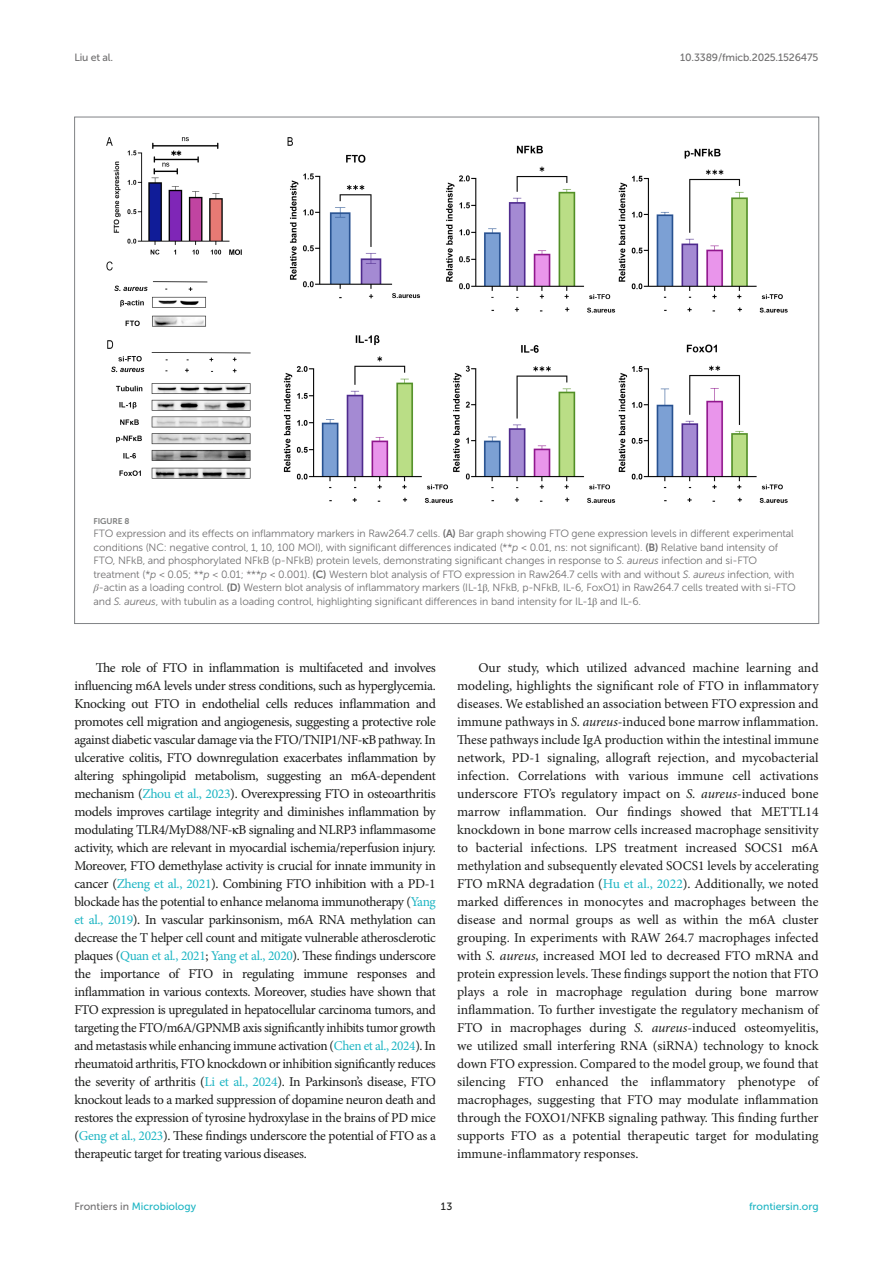
<style>
.page{position:relative;width:893px;height:1263px;background:#fff}
.page>*{position:absolute;margin:0;border:0;box-sizing:border-box;transform-origin:0 0}
.TEXT{font:13.5px/18px "Minion Pro";letter-spacing:-.02em;color:#1b1c1b;text-align:justify}
.FIG_LEG{font:10.5px/13.5px "Museo Sans 300";letter-spacing:-.01em;color:#706f70}
.t1{font:10.5px "Museo Sans 500";color:#1db5c3}
.t2{font:10.5px "Museo Sans 500";letter-spacing:-.015em;color:#706f70}
.t3{font:10.5px "Museo Sans 500";color:#1b1c1b}
.FIG_HD{font:8.25px "Museo Sans 700";letter-spacing:-.01em;color:#7e7f7f}
.s1{font-family:"Museo Sans 700"}
.s2{font-style:italic}
.s3{font-family:"STIX General";font-style:italic}
.s4{font-family:"STIX General"}
.s5{color:#1db5c3}
.s6{color:#706f70}
</style>
<div class="page">
<img style="left:106px;top:137px;width:682px;height:366px">
<p class="t2" style="left:74px;top:51px;width:40px">Liu et al.</p>
<p class="t2" style="left:680px;top:51px;width:140px">10.3389/fmicb.2025.1526475</p>
<p class="FIG_HD" style="left:94px;top:516px;width:37px">FIGURE 8</p>
<p class="FIG_LEG" style="left:94px;top:527px;width:704px">FTO expression and its effects on inflammatory markers in Raw264.7 cells. <span class="s1">(A)</span> Bar graph showing FTO gene expression levels in different experimental conditions (NC: negative control, 1, 10, 100 MOI), with significant differences indicated (**<span class="s2">p</span> &lt; 0.01, ns: not significant). <span class="s1">(B)</span> Relative band intensity of FTO, NFkB, and phosphorylated NFkB (p-NFkB) protein levels, demonstrating significant changes in response to <span class="s2">S. aureus</span> infection and si-FTO treatment (*<span class="s2">p</span> &lt; 0.05; **<span class="s2">p</span> &lt; 0.01; ***<span class="s2">p</span> &lt; 0.001). <span class="s1">(C)</span> Western blot analysis of FTO expression in Raw264.7 cells with and without <span class="s2">S. aureus</span> infection, with <span class="s3">β</span>-actin as a loading control. <span class="s1">(D)</span> Western blot analysis of inflammatory markers (IL-1<span class="s4">β</span>, NFkB, p-NFkB, IL-6, FoxO1) in Raw264.7 cells treated with si-FTO and <span class="s2">S. aureus</span>, with tubulin as a loading control, highlighting significant differences in band intensity for IL-1<span class="s4">β</span> and IL-6.</p>
<p class="TEXT" style="left:74px;top:659px;width:363px;text-indent:21px">The role of FTO in inflammation is multifaceted and involves influencing m6A levels under stress conditions, such as hyperglycemia.<br>Knocking out FTO in endothelial cells reduces inflammation and promotes cell migration and angiogenesis, suggesting a protective role against diabetic vascular damage via the FTO/TNIP1/NF-<span class="s4">κ</span>B pathway. In ulcerative colitis, FTO downregulation exacerbates inflammation by altering sphingolipid metabolism, suggesting an m6A-dependent mechanism (<span class="s5">Zhou et al., 2023</span>). Overexpressing FTO in osteoarthritis models improves cartilage integrity and diminishes inflammation by modulating TLR4/MyD88/NF-<span class="s4">κ</span>B signaling and NLRP3 inflammasome activity, which are relevant in myocardial ischemia/reperfusion injury.<br>Moreover, FTO demethylase activity is crucial for innate immunity in cancer (<span class="s5">Zheng et al., 2021</span>). Combining FTO inhibition with a PD-1 blockade has the potential to enhance melanoma immunotherapy (<span class="s5">Yang et al., 2019</span>). In vascular parkinsonism, m6A RNA methylation can decrease the T helper cell count and mitigate vulnerable atherosclerotic plaques (<span class="s5">Quan et al., 2021</span>; <span class="s5">Yang et al., 2020</span>). These findings underscore the importance of FTO in regulating immune responses and inflammation in various contexts. Moreover, studies have shown that FTO expression is upregulated in hepatocellular carcinoma tumors, and targeting the FTO/m6A/GPNMB axis significantly inhibits tumor growth and metastasis while enhancing immune activation (<span class="s5">Chen et al., 2024</span>). In rheumatoid arthritis, FTO knockdown or inhibition significantly reduces the severity of arthritis (<span class="s5">Li et al., 2024</span>). In Parkinson’s disease, FTO knockout leads to a marked suppression of dopamine neuron death and restores the expression of tyrosine hydroxylase in the brains of PD mice (<span class="s5">Geng et al., 2023</span>). These findings underscore the potential of FTO as a therapeutic target for treating various diseases.</p>
<p class="TEXT" style="left:457px;top:659px;width:363px;text-indent:21px">Our study, which utilized advanced machine learning and modeling, highlights the significant role of FTO in inflammatory diseases. We established an association between FTO expression and immune pathways in <span class="s2">S. aureus</span>-induced bone marrow inflammation.<br>These pathways include IgA production within the intestinal immune network, PD-1 signaling, allograft rejection, and mycobacterial infection. Correlations with various immune cell activations underscore FTO’s regulatory impact on <span class="s2">S. aureus</span>-induced bone marrow inflammation. Our findings showed that METTL14 knockdown in bone marrow cells increased macrophage sensitivity to bacterial infections. LPS treatment increased SOCS1 m6A methylation and subsequently elevated SOCS1 levels by accelerating FTO mRNA degradation (<span class="s5">Hu et al., 2022</span>). Additionally, we noted marked differences in monocytes and macrophages between the disease and normal groups as well as within the m6A cluster grouping. In experiments with RAW 264.7 macrophages infected with <span class="s2">S. aureus</span>, increased MOI led to decreased FTO mRNA and protein expression levels. These findings support the notion that FTO plays a role in macrophage regulation during bone marrow inflammation. To further investigate the regulatory mechanism of FTO in macrophages during <span class="s2">S. aureus</span>-induced osteomyelitis, we utilized small interfering RNA (siRNA) technology to knock down FTO expression. Compared to the model group, we found that silencing FTO enhanced the inflammatory phenotype of macrophages, suggesting that FTO may modulate inflammation through the FOXO1/NFKB signaling pathway. This finding further supports FTO as a potential therapeutic target for modulating immune-inflammatory responses.</p>
<p class="t1" style="left:74px;top:1200px;width:123px"><span class="s6">Frontiers in</span> Microbiology</p>
<p class="t3" style="left:441px;top:1200px;width:13px">13</p>
<p class="t1" style="left:749px;top:1200px;width:71px">frontiersin.org</p>
</div>
